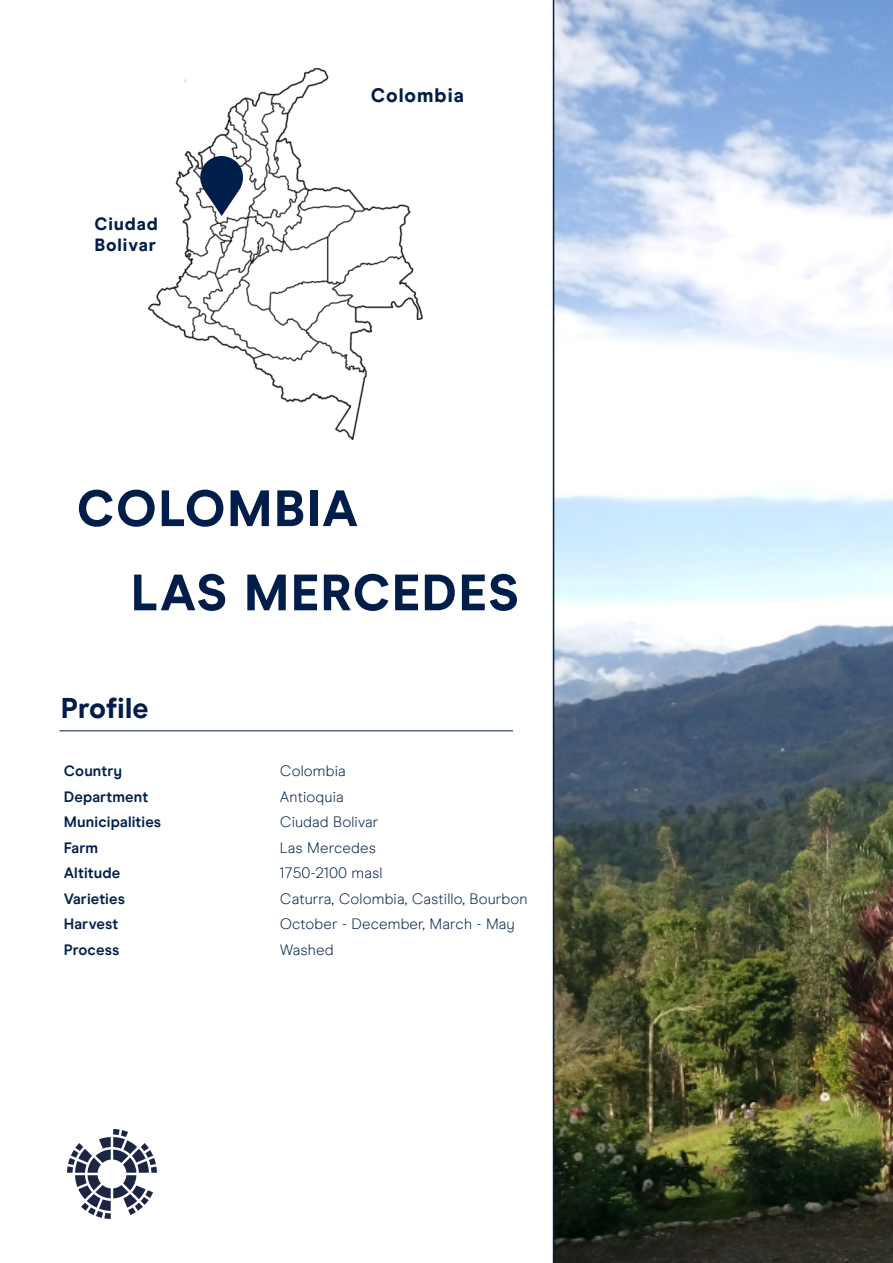
<style>
.page{position:relative;width:893px;height:1263px;background:#fff}
.page>*{position:absolute;margin:0;border:0;box-sizing:border-box;transform-origin:0 0}
.t1{font:800 51px "Modern Era";letter-spacing:.025em;color:#001e49}
.t2{font:800 28.5px "Modern Era";letter-spacing:.005em;color:#001e49}
.t3{font:800 19.5px "Modern Era";letter-spacing:.05em;color:#001e49}
.t4{font:800 17.7px "Modern Era";letter-spacing:.05em;color:#001e49}
.t5{font:300 15px "Modern Era";letter-spacing:.01em;color:#001e49}
.t6{font:700 15px "Modern Era";letter-spacing:.01em;color:#001e49}
</style>
<div class="page">
<img style="left:554px;top:0;width:339px;height:1263px">
<hr style="left:60px;top:730px;width:453px;height:1px;background:#001e49">
<hr style="left:553px;top:0;width:1px;height:1263px;background:#001e49">
<img style="left:148px;top:68px;width:275px;height:372px">
<svg style="left:199px;top:155px;width:45px;height:61px"></svg>
<img style="left:67px;top:1129px;width:90px;height:90px">
<p class="t4" style="left:94px;top:213px;width:65px">Ciudad</p>
<p class="t4" style="left:94px;top:234px;width:63px">Bolivar</p>
<p class="t3" style="left:371px;top:84px;width:95px">Colombia</p>
<p class="t1" style="left:77px;top:478px;width:283px">COLOMBIA</p>
<p class="t1" style="left:131px;top:562px;width:390px">LAS MERCEDES</p>
<p class="t2" style="left:61px;top:691px;width:89px">Profile</p>
<p class="t6" style="left:64px;top:762px;width:60px">Country</p>
<p class="t5" style="left:280px;top:763px;width:67px">Colombia</p>
<p class="t6" style="left:64px;top:788px;width:86px">Department</p>
<p class="t5" style="left:280px;top:788px;width:65px">Antioquia</p>
<p class="t6" style="left:64px;top:813px;width:99px">Municipalities</p>
<p class="t5" style="left:280px;top:814px;width:100px">Ciudad Bolivar</p>
<p class="t6" style="left:64px;top:839px;width:36px">Farm</p>
<p class="t5" style="left:280px;top:839px;width:98px">Las Mercedes</p>
<p class="t6" style="left:64px;top:864px;width:58px">Altitude</p>
<p class="t5" style="left:280px;top:865px;width:104px">1750-2100 masl</p>
<p class="t6" style="left:64px;top:890px;width:63px">Varieties</p>
<p class="t5" style="left:280px;top:890px;width:249px">Caturra, Colombia, Castillo, Bourbon</p>
<p class="t6" style="left:64px;top:915px;width:56px">Harvest</p>
<p class="t5" style="left:280px;top:916px;width:237px">October - December, March - May</p>
<p class="t6" style="left:64px;top:941px;width:57px">Process</p>
<p class="t5" style="left:280px;top:941px;width:55px">Washed</p>
</div>
